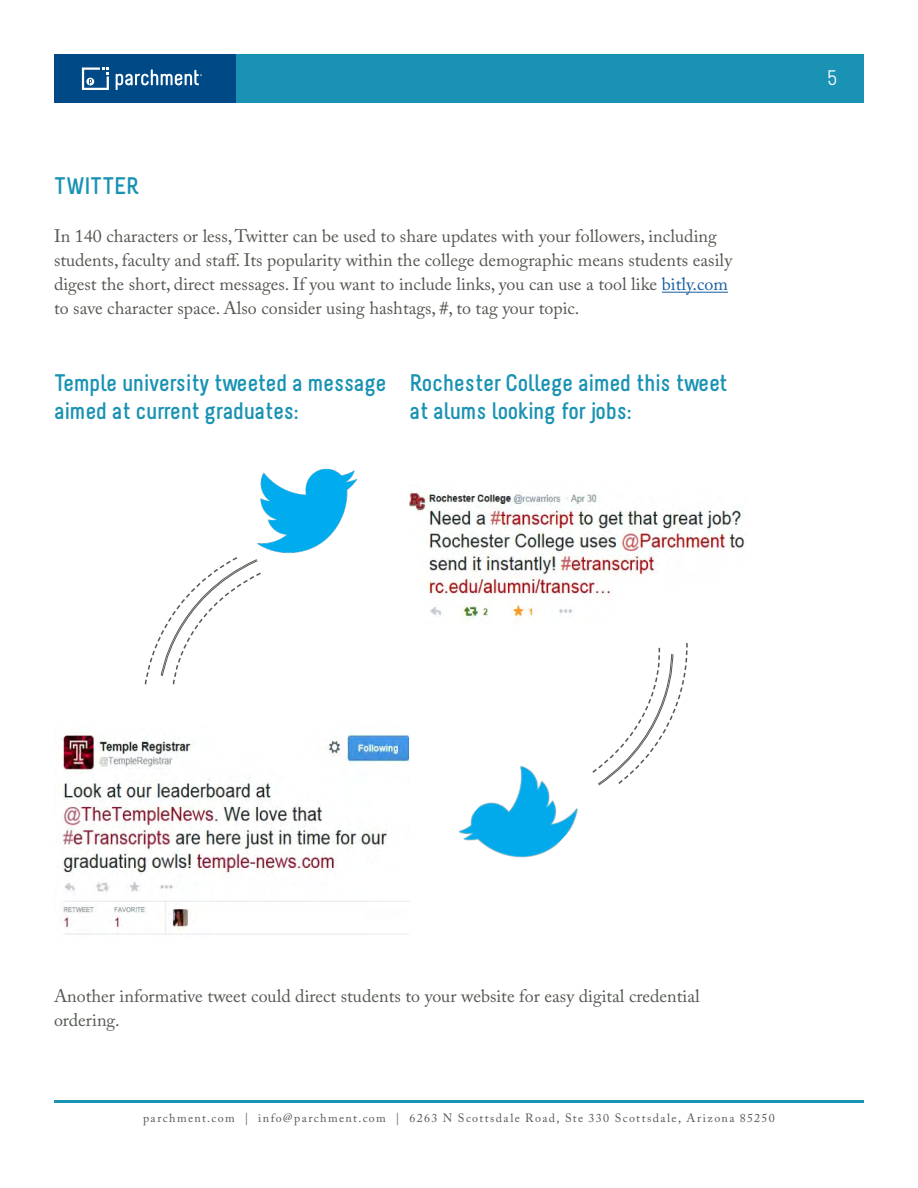
<style>
.page{position:relative;width:918px;height:1188px;background:#fff}
.page>*{position:absolute;margin:0;border:0;box-sizing:border-box;transform-origin:0 0}
.subhead{font:700 24px/28.8px "Melbourne";color:#1992b3}
.t1{font:21px "Melbourne";color:#fff}
.t2{font:18px/24px "Adobe Caslon Pro";color:#535850}
.t3{font:12px "Adobe Caslon Pro";letter-spacing:.115em;color:#535850}
.s1{color:#175d9e}
</style>
<div class="page">
<div style="left:236px;top:54px;width:628px;height:49px;background:#1992b3"></div>
<div style="left:54px;top:54px;width:182px;height:49px;background:#004987"></div>
<hr style="left:54px;top:1100px;width:810px;height:3px;background:#1992b3">
<svg style="left:116px;top:69px;width:86px;height:21px"></svg>
<svg style="left:82px;top:68px;width:27px;height:22px"></svg>
<hr style="left:662px;top:292px;width:66px;height:1px;background:#175d9e">
<img style="left:257px;top:468px;width:101px;height:85px">
<img style="left:61px;top:734px;width:349px;height:201px">
<img style="left:410px;top:491px;width:337px;height:129px">
<img style="left:458px;top:766px;width:120px;height:92px">
<svg style="left:144px;top:557px;width:117px;height:128px"></svg>
<svg style="left:592px;top:643px;width:96px;height:143px"></svg>
<p class="subhead" style="left:54px;top:172px;width:87px">TWITTER</p>
<p class="t2" style="left:54px;top:224px;width:680px">In 140 characters or less, Twitter can be used to share updates with your followers, including students, faculty and staff. Its popularity within the college demographic means students easily digest the short, direct messages. If you want to include links, you can use a tool like <span class="s1">bitly.com </span>to save character space. Also consider using hashtags, #, to tag your topic.</p>
<p class="subhead" style="left:54px;top:368px;width:334px">Temple university tweeted a message aimed at current graduates:</p>
<p class="subhead" style="left:410px;top:368px;width:319px">Rochester College aimed this tweet at alums looking for jobs:</p>
<p class="t1" style="left:828px;top:67px;width:11px">5</p>
<p class="t2" style="left:54px;top:984px;width:647px">Another informative tweet could direct students to your website for easy digital credential ordering.</p>
<p class="t3" style="left:143px;top:1111px;width:633px">parchment.com | info@parchment.com | 6263 N Scottsdale Road, Ste 330 Scottsdale, Arizona 85250</p>
</div>
